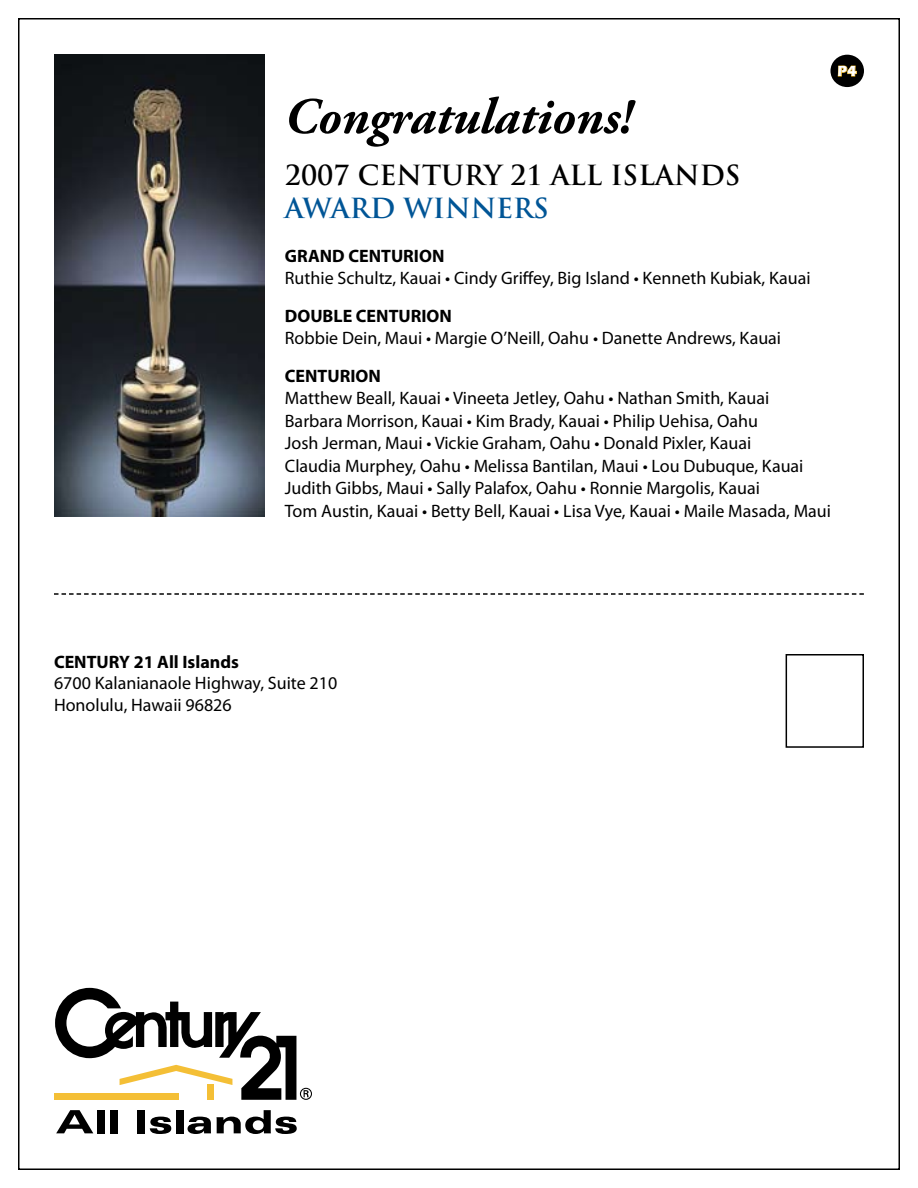
<style>
.page{position:relative;width:918px;height:1188px;background:#fff}
.page>*{position:absolute;margin:0;border:0;box-sizing:border-box;transform-origin:0 0}
.t1{font:italic 700 51px "Adobe Garamond Pro";color:#000}
.t2{font:700 27px "Trajan Pro";color:#000}
.t3{font:700 27px "Trajan Pro";color:#005596}
.t4{font:18px/22.5px "Myriad Pro";color:#000}
.t5{font:700 18px "Myriad Pro";color:#000}
.t6{font:700 15px "Eras ITC";color:#fff}
</style>
<div class="page">
<div style="left:830px;top:55px;width:34px;height:32px;background:#000;border-radius:50%"></div>
<svg style="left:838px;top:65px;width:19px;height:12px"></svg>
<div style="left:54px;top:1093px;width:124px;height:6px;background:#f4bf36"></div>
<svg style="left:55px;top:988px;width:257px;height:112px"></svg>
<svg style="left:56px;top:1110px;width:37px;height:23px"></svg>
<div style="left:176px;top:1110px;width:7px;height:23px;background:#000"></div>
<svg style="left:188px;top:1117px;width:23px;height:17px"></svg>
<div style="left:97px;top:1110px;width:7px;height:23px;background:#000"></div>
<div style="left:111px;top:1110px;width:7px;height:23px;background:#000"></div>
<div style="left:138px;top:1110px;width:7px;height:23px;background:#000"></div>
<svg style="left:150px;top:1117px;width:21px;height:17px"></svg>
<svg style="left:217px;top:1110px;width:80px;height:24px"></svg>
<div style="left:786px;top:654px;width:78px;height:94px;border:2px solid #000"></div>
<svg style="left:54px;top:593px;width:810px;height:2px"></svg>
<img style="left:54px;top:54px;width:211px;height:463px">
<h1 class="t1" style="left:284px;top:87px;width:350px">Congratulations!</h1>
<h2 class="t2" style="left:285px;top:159px;width:457px">2007 CENTURY 21 ALL ISLANDS</h2>
<h2 class="t3" style="left:285px;top:191px;width:266px">AWARD WINNERS</h2>
<p class="t5" style="left:285px;top:244px;width:161px">GRAND CENTURION</p>
<p class="t4" style="left:285px;top:267px;width:527px">Ruthie Schultz, Kauai • Cindy Griffey, Big Island • Kenneth Kubiak, Kauai</p>
<p class="t5" style="left:285px;top:304px;width:169px">DOUBLE CENTURION</p>
<p class="t4" style="left:285px;top:327px;width:498px">Robbie Dein, Maui • Margie O’Neill, Oahu • Danette Andrews, Kauai</p>
<p class="t5" style="left:285px;top:364px;width:98px">CENTURION</p>
<p class="t4" style="left:285px;top:387px;width:548px">Matthew Beall, Kauai • Vineeta Jetley, Oahu • Nathan Smith, Kauai Barbara Morrison, Kauai • Kim Brady, Kauai • Philip Uehisa, Oahu<br>Josh Jerman, Maui • Vickie Graham, Oahu • Donald Pixler, Kauai<br>Claudia Murphey, Oahu • Melissa Bantilan, Maui • Lou Dubuque, Kauai Judith Gibbs, Maui • Sally Palafox, Oahu • Ronnie Margolis, Kauai<br>Tom Austin, Kauai • Betty Bell, Kauai • Lisa Vye, Kauai • Maile Masada, Maui</p>
<p class="t6" style="left:838px;top:62px;width:21px">P4</p>
<p class="t5" style="left:54px;top:650px;width:186px">CENTURY 21 All Islands</p>
<p class="t4" style="left:54px;top:672px;width:285px;line-height:21.6px">6700 Kalanianaole Highway, Suite 210<br>Honolulu, Hawaii 96826</p>
</div>
